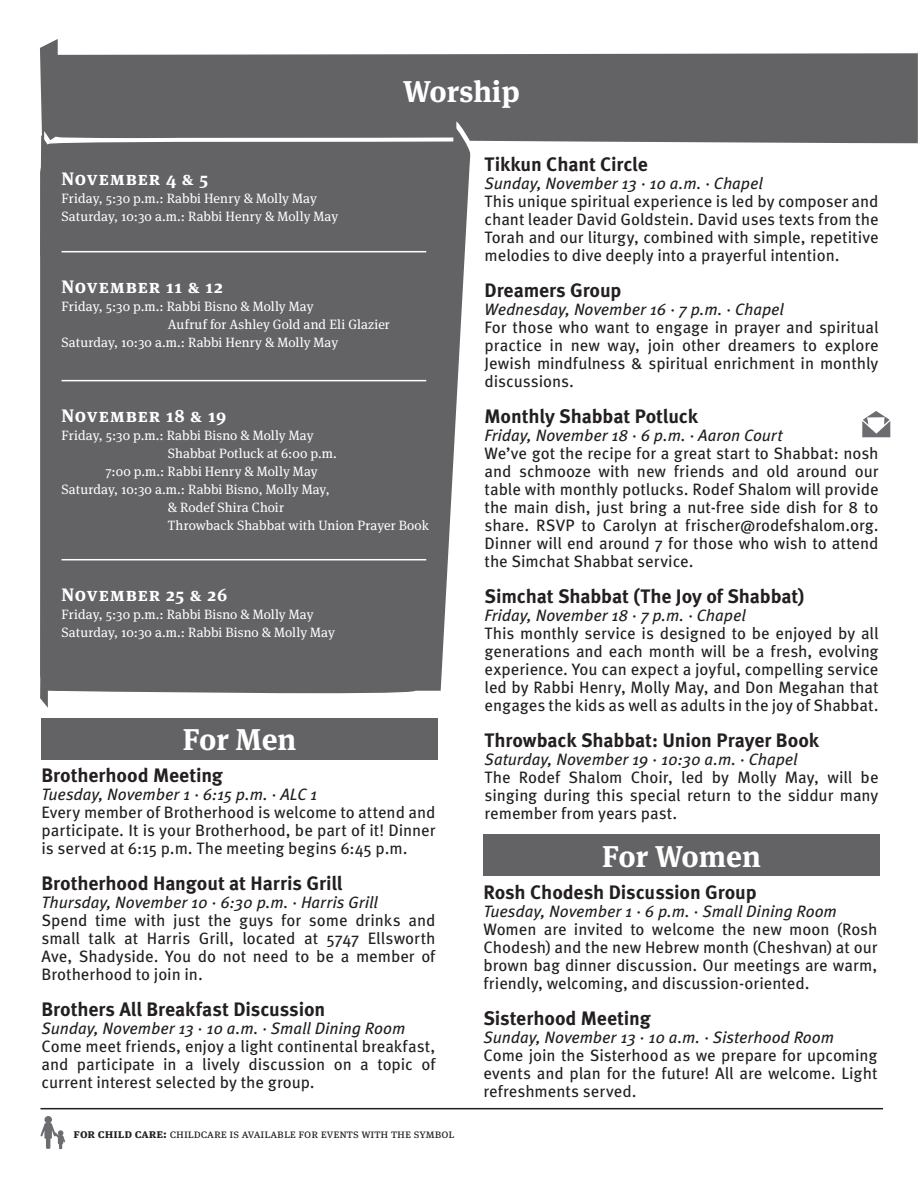
<style>
.page{position:relative;width:918px;height:1188px;background:#fff}
.page>*{position:absolute;margin:0;border:0;box-sizing:border-box;transform-origin:0 0}
.t1{font:700 30px "Meta Serif OT";letter-spacing:-.035em;color:#fff}
.Body_Paragraph_Text{font:700 19.5px "Meta OT";letter-spacing:-.005em;color:#231f20}
.Title_Subhead{font:700 18px "Meta Serif OT";letter-spacing:.055em;color:#fff}
.Body_Paragraph_Text-2{font:16.5px/18px "Meta OT";letter-spacing:-.005em;color:#231f20;text-align:justify}
.Body_Paragraph_Text-3{font:italic 16.5px "Meta OT";letter-spacing:-.005em;color:#231f20}
.Title_Subhead-2{font:13.5px "Meta Serif OT";letter-spacing:.005em;color:#fff}
.t2{font:12px "Meta Serif OT";color:#231f20}
.s1{font-weight:700}
</style>
<div class="page">
<div style="left:42px;top:718px;width:396px;height:41px;background:#636366"></div>
<svg style="left:40px;top:39px;width:877px;height:105px;fill:#636366"></svg>
<svg style="left:917px;top:52px;width:1px;height:92px"></svg>
<hr style="left:40px;top:1108px;width:843px;height:1px;background:#231f20">
<svg style="left:40px;top:1116px;width:25px;height:33px"></svg>
<div style="left:43px;top:122px;width:431px;height:22px;background:#636366"></div>
<div style="left:40px;top:266px;width:424px;height:363px;background:#636366"></div>
<svg style="left:40px;top:568px;width:404px;height:140px;background:#747477"></svg>
<div style="left:40px;top:126px;width:431px;height:140px;background:#636366"></div>
<hr style="left:62px;top:380px;width:364px;height:1px;background:#fff">
<hr style="left:62px;top:559px;width:364px;height:1px;background:#fff">
<hr style="left:62px;top:251px;width:364px;height:1px;background:#fff">
<div style="left:483px;top:835px;width:397px;height:41px;background:#636366"></div>
<svg style="left:862px;top:411px;width:28px;height:26px"></svg>
<p class="t1" style="left:403px;top:73px;width:118px">Worship</p>
<p class="Title_Subhead" style="left:62px;top:168px;width:148px">November 4 &amp; 5</p>
<p class="Title_Subhead-2" style="left:62px;top:190px;width:257px">Friday, 5:30 p.m.: Rabbi Henry &amp; Molly May</p>
<p class="Title_Subhead-2" style="left:62px;top:208px;width:278px">Saturday, 10:30 a.m.: Rabbi Henry &amp; Molly May</p>
<p class="Title_Subhead" style="left:62px;top:275px;width:163px">November 11 &amp; 12</p>
<p class="Title_Subhead-2" style="left:62px;top:298px;width:253px">Friday, 5:30 p.m.: Rabbi Bisno &amp; Molly May</p>
<p class="Title_Subhead-2" style="left:168px;top:316px;width:224px">Aufruf for Ashley Gold and Eli Glazier</p>
<p class="Title_Subhead-2" style="left:62px;top:334px;width:278px">Saturday, 10:30 a.m.: Rabbi Henry &amp; Molly May</p>
<p class="Title_Subhead" style="left:62px;top:404px;width:166px">November 18 &amp; 19</p>
<p class="Title_Subhead-2" style="left:62px;top:427px;width:253px">Friday, 5:30 p.m.: Rabbi Bisno &amp; Molly May</p>
<p class="Title_Subhead-2" style="left:168px;top:445px;width:171px">Shabbat Potluck at 6:00 p.m.</p>
<p class="Title_Subhead-2" style="left:105px;top:463px;width:214px">7:00 p.m.: Rabbi Henry &amp; Molly May</p>
<p class="Title_Subhead-2" style="left:62px;top:481px;width:270px">Saturday, 10:30 a.m.: Rabbi Bisno, Molly May,</p>
<p class="Title_Subhead-2" style="left:168px;top:499px;width:118px">&amp; Rodef Shira Choir</p>
<p class="Title_Subhead-2" style="left:168px;top:517px;width:263px">Throwback Shabbat with Union Prayer Book</p>
<p class="Title_Subhead" style="left:62px;top:583px;width:167px">November 25 &amp; 26</p>
<p class="Title_Subhead-2" style="left:62px;top:606px;width:253px">Friday, 5:30 p.m.: Rabbi Bisno &amp; Molly May</p>
<p class="Title_Subhead-2" style="left:62px;top:624px;width:275px">Saturday, 10:30 a.m.: Rabbi Bisno &amp; Molly May</p>
<p class="t1" style="left:183px;top:722px;width:115px">For Men</p>
<p class="Body_Paragraph_Text" style="left:42px;top:763px;width:183px">Brotherhood Meeting</p>
<p class="Body_Paragraph_Text-3" style="left:42px;top:784px;width:277px">Tuesday, November 1 ∙ 6:15 p.m. ∙ ALC 1</p>
<p class="Body_Paragraph_Text-2" style="left:42px;top:803px;width:396px">Every member of Brotherhood is welcome to attend and participate. It is your Brotherhood, be part of it! Dinner is served at 6:15 p.m. The meeting begins 6:45 p.m.</p>
<p class="Body_Paragraph_Text" style="left:42px;top:871px;width:303px">Brotherhood Hangout at Harris Grill</p>
<p class="Body_Paragraph_Text-3" style="left:42px;top:892px;width:338px">Thursday, November 10 ∙ 6:30 p.m. ∙ Harris Grill</p>
<p class="Body_Paragraph_Text-2" style="left:42px;top:911px;width:396px">Spend time with just the guys for some drinks and small talk at Harris Grill, located at 5747 Ellsworth Ave, Shadyside. You do not need to be a member of Brotherhood to join in.</p>
<p class="Body_Paragraph_Text" style="left:42px;top:997px;width:285px">Brothers All Breakfast Discussion</p>
<p class="Body_Paragraph_Text-3" style="left:42px;top:1018px;width:365px">Sunday, November 13 ∙ 10 a.m. ∙ Small Dining Room</p>
<p class="Body_Paragraph_Text-2" style="left:42px;top:1037px;width:396px">Come meet friends, enjoy a light continental breakfast, and participate in a lively discussion on a topic of current interest selected by the group.</p>
<p class="t2" style="left:74px;top:1127px;width:382px"><span class="s1">for child care:</span> childcare is available for events with the symbol</p>
<p class="Body_Paragraph_Text" style="left:485px;top:152px;width:165px">Tikkun Chant Circle</p>
<p class="Body_Paragraph_Text-3" style="left:485px;top:174px;width:280px">Sunday, November 13 ∧ 10 a.m. ∧ Chapel</p>
<p class="Body_Paragraph_Text-2" style="left:485px;top:193px;width:396px">This unique spiritual experience is led by composer and chant leader David Goldstein. David uses texts from the Torah and our liturgy, combined with simple, repetitive melodies to dive deeply into a prayerful intention.</p>
<p class="Body_Paragraph_Text" style="left:485px;top:278px;width:139px">Dreamers Group</p>
<p class="Body_Paragraph_Text-3" style="left:485px;top:300px;width:301px">Wednesday, November 16 ∧ 7 p.m. ∧ Chapel</p>
<p class="Body_Paragraph_Text-2" style="left:485px;top:319px;width:396px">For those who want to engage in prayer and spiritual practice in new way, join other dreamers to explore Jewish mindfulness &amp; spiritual enrichment in monthly discussions.</p>
<p class="Body_Paragraph_Text" style="left:485px;top:404px;width:215px">Monthly Shabbat Potluck</p>
<p class="Body_Paragraph_Text-3" style="left:485px;top:426px;width:299px">Friday, November 18 ∙ 6 p.m. ∙ Aaron Court</p>
<p class="Body_Paragraph_Text-2" style="left:485px;top:445px;width:396px">We’ve got the recipe for a great start to Shabbat: nosh and schmooze with new friends and old around our table with monthly potlucks. Rodef Shalom will provide the main dish, just bring a nut-free side dish for 8 to share. RSVP to Carolyn at frischer@rodefshalom.org.<br>Dinner will end around 7 for those who wish to attend the Simchat Shabbat service.</p>
<p class="Body_Paragraph_Text" style="left:485px;top:584px;width:321px">Simchat Shabbat (The Joy of Shabbat)</p>
<p class="Body_Paragraph_Text-3" style="left:485px;top:606px;width:263px">Friday, November 18 ∙ 7 p.m. ∙ Chapel</p>
<p class="Body_Paragraph_Text-2" style="left:485px;top:625px;width:396px">This monthly service is designed to be enjoyed by all generations and each month will be a fresh, evolving experience. You can expect a joyful, compelling service led by Rabbi Henry, Molly May, and Don Megahan that engages the kids as well as adults in the joy of Shabbat.</p>
<p class="Body_Paragraph_Text" style="left:485px;top:728px;width:336px">Throwback Shabbat: Union Prayer Book</p>
<p class="Body_Paragraph_Text-3" style="left:485px;top:750px;width:315px">Saturday, November 19 · 10:30 a.m. · Chapel</p>
<p class="Body_Paragraph_Text-2" style="left:485px;top:769px;width:395px">The Rodef Shalom Choir, led by Molly May, will be singing during this special return to the siddur many remember from years past.</p>
<p class="t1" style="left:602px;top:838px;width:160px">For Women</p>
<p class="Body_Paragraph_Text" style="left:483px;top:880px;width:275px">Rosh Chodesh Discussion Group</p>
<p class="Body_Paragraph_Text-3" style="left:483px;top:902px;width:355px">Tuesday, November 1 ∙ 6 p.m. ∙ Small Dining Room</p>
<p class="Body_Paragraph_Text-2" style="left:483px;top:921px;width:396px">Women are invited to welcome the new moon (Rosh Chodesh) and the new Hebrew month (Cheshvan) at our brown bag dinner discussion. Our meetings are warm, friendly, welcoming, and discussion-oriented.</p>
<p class="Body_Paragraph_Text" style="left:483px;top:1006px;width:169px">Sisterhood Meeting</p>
<p class="Body_Paragraph_Text-3" style="left:483px;top:1028px;width:352px">Sunday, November 13 ∙ 10 a.m. ∙ Sisterhood Room</p>
<p class="Body_Paragraph_Text-2" style="left:483px;top:1047px;width:396px">Come join the Sisterhood as we prepare for upcoming events and plan for the future! All are welcome. Light refreshments served.</p>
</div>
